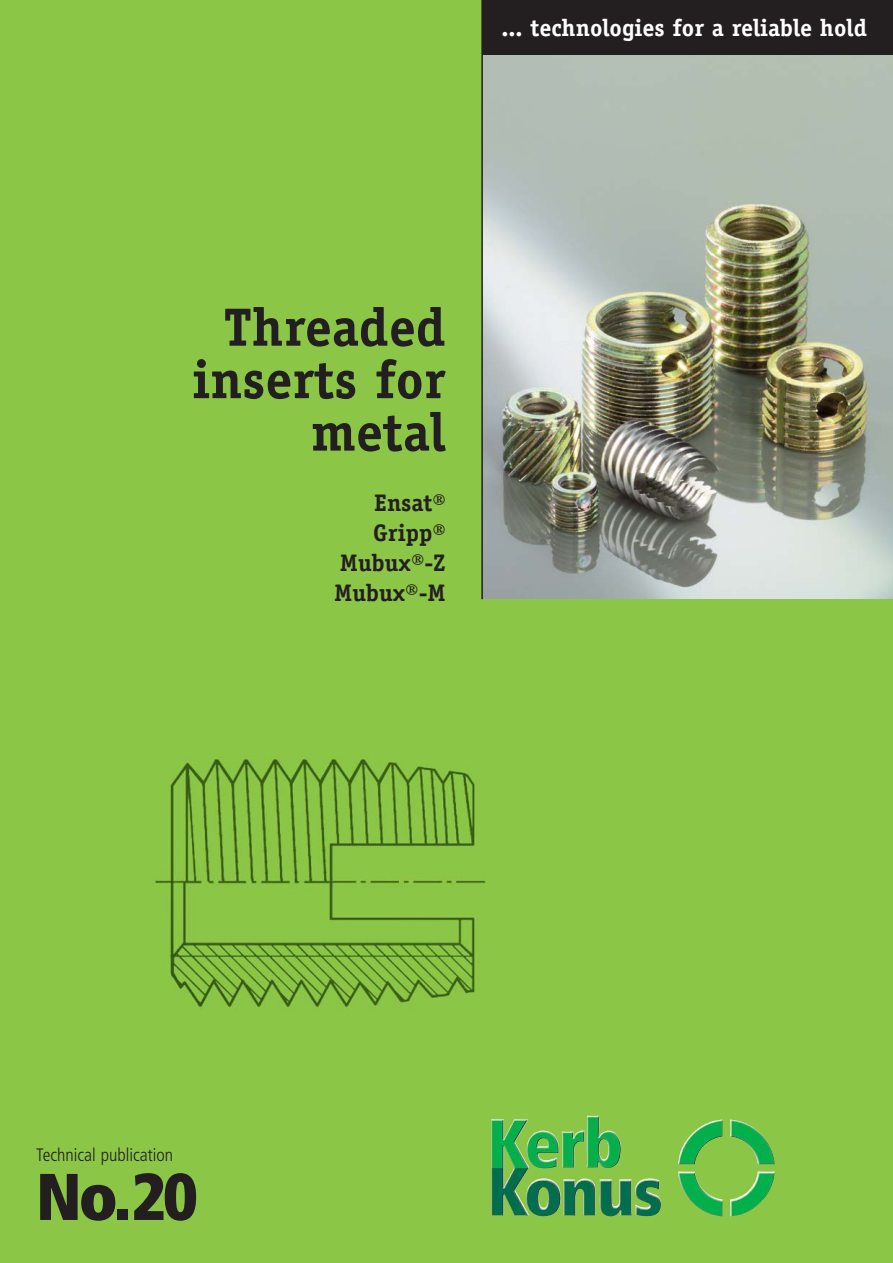
<style>
.page{position:relative;width:893px;height:1263px;background:#fff}
.page>*{position:absolute;margin:0;border:0;box-sizing:border-box;transform-origin:0 0}
.t1{font:900 condensed 66px "Frutiger";color:#231f20}
.t2{font:700 54px/52.5px "Officina Serif";color:#231f20;text-align:right}
.t3{font:700 24px "Officina Serif";color:#fff}
.t4{font:700 24px/30px "Officina Serif";color:#231f20;text-align:right}
.t5{font:300 condensed 18px "Frutiger";color:#231f20}
</style>
<div class="page">
<div style="left:0;top:0;width:892px;height:1263px;background:#8cc647"></div>
<img style="left:483px;top:55px;width:409px;height:544px">
<div style="left:483px;top:0;width:409px;height:55px;background:#231f20"></div>
<hr style="left:481px;top:0;width:2px;height:599px;background:#231f20">
<img style="left:504px;top:1131px;width:270px;height:86px">
<img style="left:154px;top:756px;width:332px;height:254px">
<p class="t3" style="left:501px;top:19px;width:367px">... technologies for a reliable hold</p>
<h2 class="t2" style="left:192px;top:306px;width:255px">Threaded inserts for metal</h2>
<p class="t4" style="left:334px;top:489px;width:113px">Ensat®<br>Gripp®<br>Mubux®-Z<br>Mubux®-M</p>
<p class="t5" style="left:36px;top:1148px;width:138px">Technical publication</p>
<h1 class="t1" style="left:36px;top:1170px;width:163px">No.20</h1>
</div>
